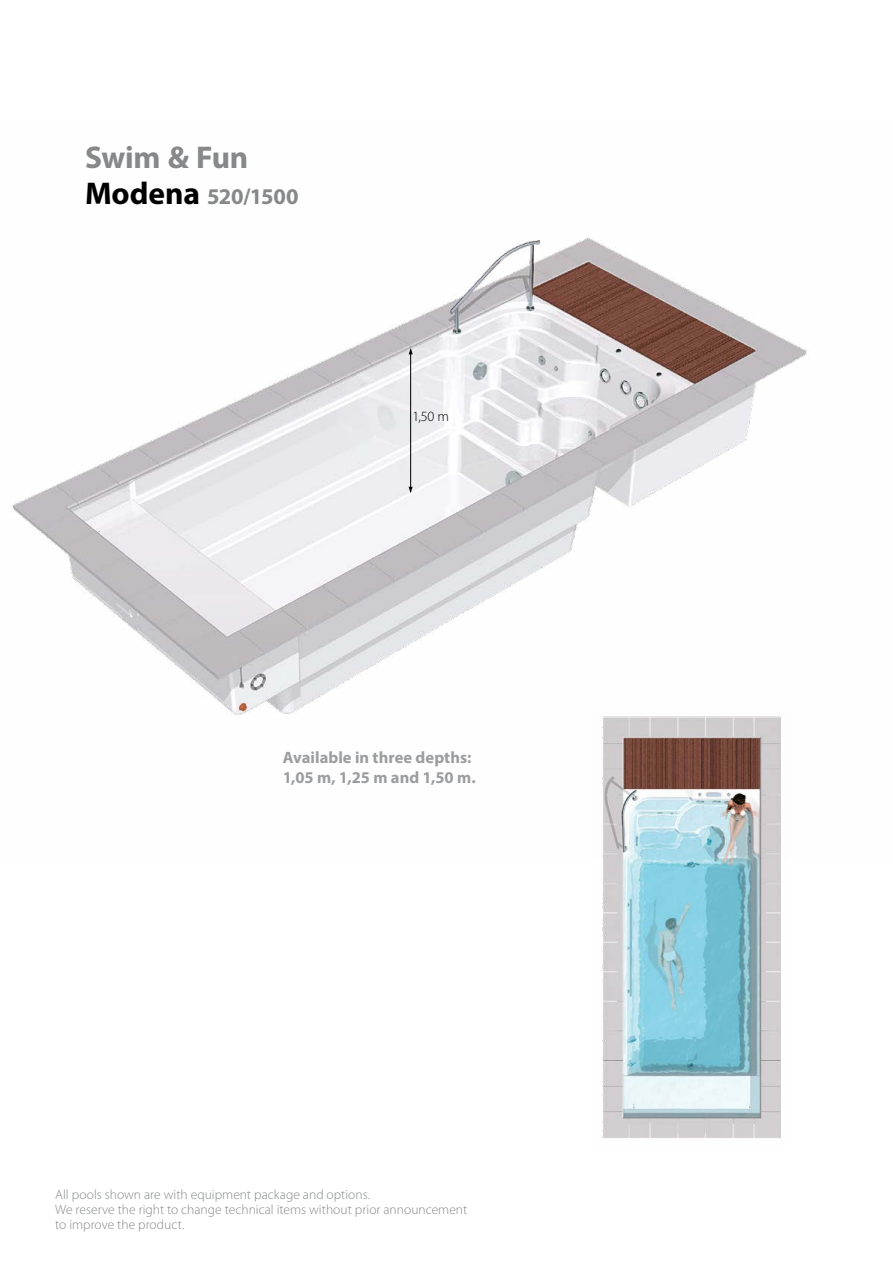
<style>
.page{position:relative;width:893px;height:1263px;background:#fff}
.page>*{position:absolute;margin:0;border:0;box-sizing:border-box;transform-origin:0 0}
.t1{font:700 31.5px "Myriad Pro";letter-spacing:-.005em;color:#868889}
.t2{font:700 22.5px "Myriad Pro";letter-spacing:-.01em;color:#868889}
.t3{font:700 16.5px/19.8px "Myriad Pro";color:#9b9d9f}
.t4{font:300 14.1px "Myriad Pro";color:#000}
.t5{font:300 13.5px/15px "Myriad Pro";color:#868889}
.s1{font-size:31.5px;color:#000}
</style>
<div class="page">
<img style="left:602px;top:859px;width:179px;height:280px">
<img style="left:12px;top:237px;width:795px;height:622px">
<hr style="left:410px;top:350px;width:1px;height:142px;background:#000">
<svg style="left:409px;top:348px;width:4px;height:6px"></svg>
<svg style="left:409px;top:487px;width:4px;height:6px"></svg>
<h1 class="t1" style="left:85px;top:137px;width:165px">Swim &amp; Fun</h1>
<h2 class="t2" style="left:85px;top:182px;width:215px"><span class="s1">Modena</span> 520/1500</h2>
<p class="t4" style="left:412px;top:408px;width:38px">1,50 m</p>
<p class="t3" style="left:283px;top:747px;width:194px">Available in three depths:<br>1,05 m, 1,25 m and 1,50 m.</p>
<p class="t5" style="left:55px;top:1187px;width:413px">All pools shown are with equipment package and options.<br>We reserve the right to change technical items without prior announcement to improve the product.</p>
</div>
